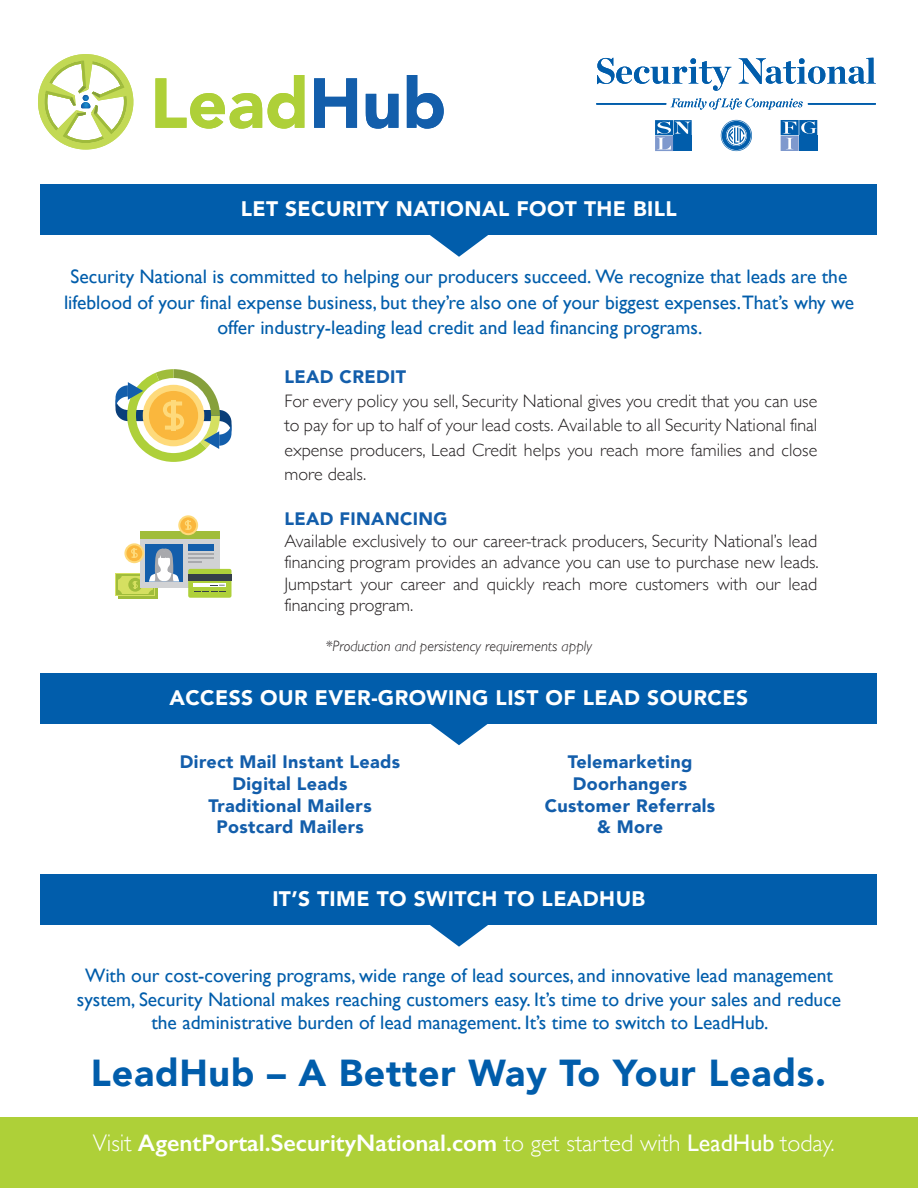
<style>
.page{position:relative;width:918px;height:1188px;background:#fff}
.page>*{position:absolute;margin:0;border:0;box-sizing:border-box;transform-origin:0 0}
.t1{font:900 37.5px "Avenir";letter-spacing:.02em;color:#015dab}
.t2{font:600 24px "Gill Sans";color:#fff}
.t3{font:900 21px "Avenir";letter-spacing:.02em;color:#fff}
.t4{font:19.5px/25.5px "Gill Sans";color:#015dab;text-align:center}
.t5{font:300 18px/24px "Gill Sans";color:#231f20;text-align:justify}
.t6{font:900 18px/21.6px "Avenir";letter-spacing:.02em;color:#135eab;text-align:center}
.t7{font:italic 300 15px "Gill Sans";color:#231f20}
.s1{font-weight:300}
.s2{font-weight:400}
</style>
<div class="page">
<div style="left:0;top:1118px;width:918px;height:70px;background:#aed038"></div>
<div style="left:40px;top:673px;width:838px;height:50px;background:#015dab"></div>
<svg style="left:414px;top:723px;width:90px;height:22px"></svg>
<div style="left:40px;top:875px;width:838px;height:50px;background:#015dab"></div>
<svg style="left:430px;top:925px;width:58px;height:22px"></svg>
<div style="left:40px;top:185px;width:838px;height:50px;background:#015dab"></div>
<svg style="left:430px;top:235px;width:58px;height:22px"></svg>
<div style="left:118px;top:576px;width:40px;height:23px;background:#a0bd3b"></div>
<div style="left:116px;top:573px;width:39px;height:23px;background:#a0bd3b"></div>
<div style="left:118px;top:576px;width:35px;height:18px;background:#d5e061"></div>
<div style="left:128px;top:578px;width:14px;height:14px;background:#a0bd3b;border-radius:50%"></div>
<svg style="left:133px;top:581px;width:5px;height:8px"></svg>
<svg style="left:118px;top:590px;width:4px;height:4px"></svg>
<svg style="left:148px;top:589px;width:5px;height:5px"></svg>
<div style="left:140px;top:539px;width:80px;height:48px;background:#d1d2d4"></div>
<div style="left:140px;top:531px;width:80px;height:8px;background:#a0bd3b"></div>
<div style="left:146px;top:544px;width:37px;height:38px;background:#135eab"></div>
<svg style="left:149px;top:548px;width:30px;height:34px"></svg>
<hr style="left:188px;top:553px;width:26px;height:2px;background:#a8a9ad">
<hr style="left:188px;top:557px;width:26px;height:2px;background:#a8a9ad">
<svg style="left:188px;top:561px;width:13px;height:2px"></svg>
<div style="left:188px;top:544px;width:26px;height:7px;background:#135eab"></div>
<svg style="left:188px;top:569px;width:44px;height:29px"></svg>
<div style="left:188px;top:574px;width:43px;height:7px;background:#353f49"></div>
<svg style="left:124px;top:543px;width:20px;height:20px"></svg>
<div style="left:126px;top:545px;width:16px;height:16px;background:#fab73d;border-radius:50%"></div>
<svg style="left:131px;top:548px;width:7px;height:10px"></svg>
<svg style="left:178px;top:515px;width:20px;height:20px"></svg>
<div style="left:180px;top:517px;width:16px;height:16px;background:#fab73d;border-radius:50%"></div>
<svg style="left:185px;top:520px;width:7px;height:10px"></svg>
<svg style="left:116px;top:369px;width:115px;height:93px"></svg>
<svg style="left:670px;top:98px;width:133px;height:12px"></svg>
<svg style="left:780px;top:120px;width:38px;height:31px"></svg>
<svg style="left:781px;top:120px;width:36px;height:31px"></svg>
<svg style="left:655px;top:120px;width:37px;height:31px"></svg>
<svg style="left:719px;top:118px;width:34px;height:35px"></svg>
<svg style="left:721px;top:120px;width:31px;height:31px"></svg>
<svg style="left:721px;top:121px;width:30px;height:29px"></svg>
<svg style="left:722px;top:121px;width:29px;height:29px"></svg>
<svg style="left:726px;top:125px;width:21px;height:21px"></svg>
<svg style="left:726px;top:126px;width:20px;height:20px"></svg>
<svg style="left:727px;top:126px;width:19px;height:19px"></svg>
<svg style="left:728px;top:127px;width:16px;height:17px"></svg>
<hr style="left:596px;top:103px;width:70px;height:2px;background:#015dab">
<hr style="left:808px;top:103px;width:68px;height:2px;background:#015dab">
<svg style="left:739px;top:58px;width:137px;height:26px"></svg>
<svg style="left:597px;top:58px;width:134px;height:33px"></svg>
<svg style="left:38px;top:54px;width:96px;height:96px"></svg>
<svg style="left:155px;top:78px;width:107px;height:51px"></svg>
<svg style="left:268px;top:75px;width:36px;height:54px"></svg>
<svg style="left:314px;top:78px;width:43px;height:50px"></svg>
<svg style="left:366px;top:94px;width:32px;height:35px"></svg>
<svg style="left:407px;top:75px;width:37px;height:54px"></svg>
<p class="t3" style="left:241px;top:191px;width:438px">LET SECURITY NATIONAL FOOT THE BILL</p>
<p class="t4" style="left:64px;top:264px;width:792px">Security National is committed to helping our producers succeed. We recognize that leads are the lifeblood of your final expense business, but they’re also one of your biggest expenses.That’s why we offer industry-leading lead credit and lead financing programs.</p>
<p class="t6" style="left:284px;top:366px;width:123px">LEAD CREDIT</p>
<p class="t5" style="left:284px;top:389px;width:534px">For every policy you sell, Security National gives you credit that you can use to pay for up to half of your lead costs. Available to all Security National final expense producers, Lead Credit helps you reach more families and close more deals.</p>
<p class="t6" style="left:284px;top:507px;width:165px">LEAD FINANCING</p>
<p class="t5" style="left:284px;top:529px;width:536px;line-height:21.6px">Available exclusively to our career-track producers, Security National’s lead financing program provides an advance you can use to purchase new leads.<br>Jumpstart your career and quickly reach more customers with our lead financing program.</p>
<p class="t7" style="left:326px;top:638px;width:268px">*Production and persistency requirements apply</p>
<p class="t3" style="left:169px;top:679px;width:580px">ACCESS OUR EVER-GROWING LIST OF LEAD SOURCES</p>
<p class="t6" style="left:180px;top:751px;width:222px">Direct Mail Instant Leads<br>Digital Leads<br>Traditional Mailers<br>Postcard Mailers</p>
<p class="t6" style="left:545px;top:751px;width:172px">Telemarketing<br>Doorhangers<br>Customer Referrals &amp; More</p>
<p class="t3" style="left:272px;top:881px;width:374px">IT’S TIME TO SWITCH TO LEADHUB</p>
<p class="t4" style="left:77px;top:964px;width:766px;line-height:23.4px">With our cost-covering programs, wide range of lead sources, and innovative lead management system, Security National makes reaching customers easy. It’s time to drive your sales and reduce the administrative burden of lead management. It’s time to switch to LeadHub.</p>
<h1 class="t1" style="left:91px;top:1041px;width:737px">LeadHub – A Better Way To Your Leads.</h1>
<p class="t2" style="left:93px;top:1129px;width:743px"><span class="s1">Visit</span> AgentPortal.SecurityNational.com <span class="s1">to get started with</span> <span class="s2">LeadHub</span> <span class="s1">today.</span></p>
</div>
